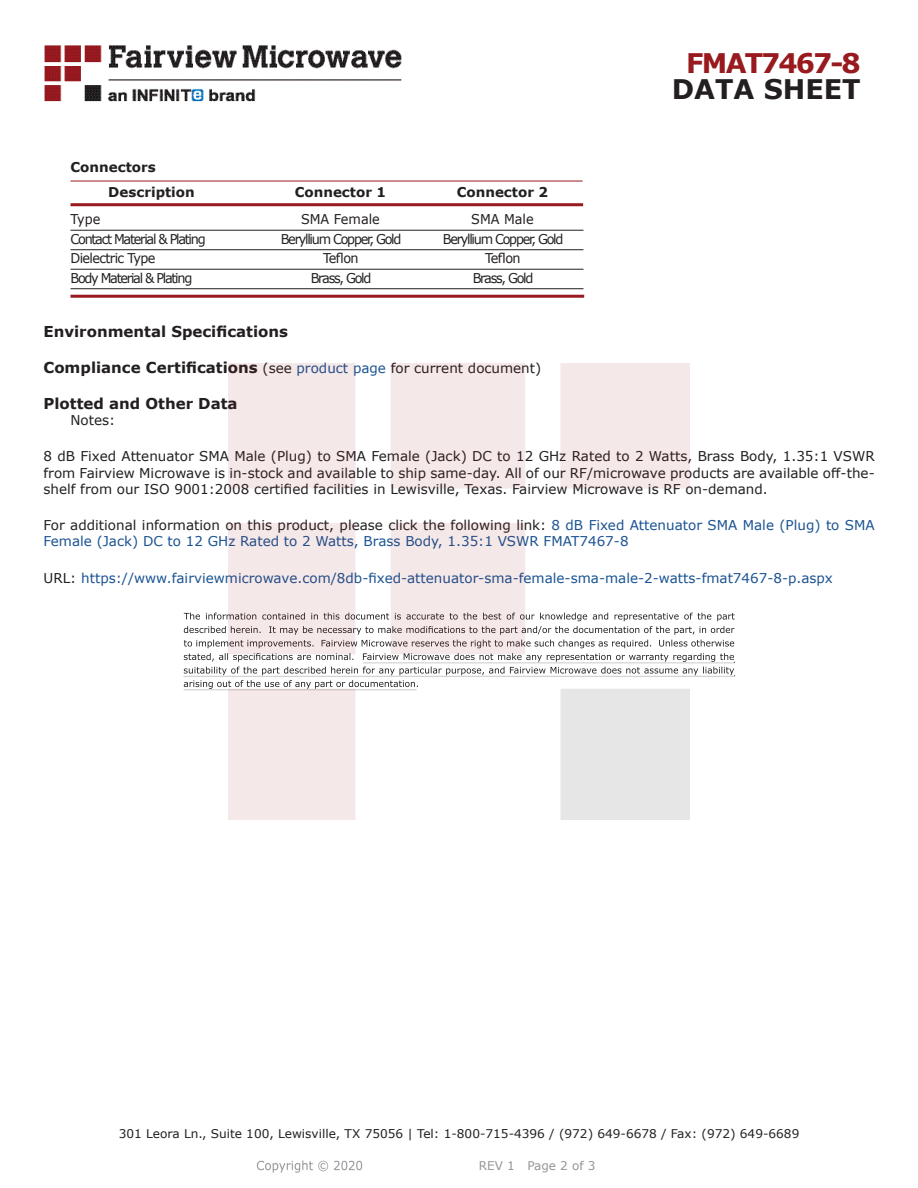
<style>
.page{position:relative;width:918px;height:1188px;background:#fff}
.page>*{position:absolute;margin:0;border:0;box-sizing:border-box;transform-origin:0 0}
.FM{font:700 27px "Verdana";letter-spacing:-.07em;color:#981a1e}
.t1{font:700 27px "Verdana";color:#231f20}
.Head1_for_Compliance{font:700 15px "Verdana";color:#231f20}
.Head1{font:700 15px "Verdana";color:#231f20}
.Web_Description_Para{font:13.5px/16.2px "Verdana";color:#231f20;text-align:justify}
.Web_Description_Para-2{font:13.5px/16.2px "Verdana";color:#1a5392}
.Table_Body_Connector{font:13.5px "Verdana";letter-spacing:-.1em;color:#231f20;scale:.95 1}
.URL_para{font:13.5px "Verdana";color:#1a5392}
.Table_Header_Connect{font:700 13.5px "Verdana";color:#231f20}
.Table_Body_Connector-2{font:13.5px "Verdana";letter-spacing:-.05em;color:#231f20;scale:.95 1}
.Head3{font:700 13.5px "Verdana";color:#231f20}
.Table_Body_Connector-3{font:13.5px "Verdana";color:#231f20;scale:.95 1}
.Specs_Para{font:13.5px "Verdana";color:#231f20}
.t2{font:12px "Verdana";color:#231f20}
.REV_Info{font:12px "Verdana";color:#939598}
.s1{font-weight:400;font-size:13.5px}
.s2{font-weight:400;font-size:13.5px;color:#1a5392}
.s3{color:#231f20}
</style>
<div class="page">
<hr style="left:70px;top:181px;width:513px;height:1px;background:#981a1e">
<hr style="left:70px;top:203px;width:513px;height:3px;background:#981a1e">
<hr style="left:70px;top:230px;width:514px;height:1px;background:#231f20">
<hr style="left:70px;top:249px;width:514px;height:1px;background:#231f20">
<hr style="left:70px;top:269px;width:514px;height:1px;background:#231f20">
<hr style="left:70px;top:288px;width:514px;height:1px;background:#231f20">
<hr style="left:70px;top:295px;width:514px;height:3px;background:#981a1e">
<svg style="left:184px;top:613px;width:551px;height:76px"></svg>
<hr style="left:363px;top:662px;width:372px;height:1px;background:#231f20">
<hr style="left:183px;top:676px;width:551px;height:1px;background:#231f20">
<hr style="left:184px;top:689px;width:233px;height:1px;background:#231f20">
<img style="left:257px;top:1160px;width:106px;height:13px">
<img style="left:228px;top:364px;width:462px;height:456px">
<img style="left:44px;top:45px;width:358px;height:57px">
<p class="FM" style="left:686px;top:44px;width:176px">FMAT7467-8</p>
<p class="t1" style="left:672px;top:70px;width:191px">DATA SHEET</p>
<p class="Head3" style="left:70px;top:158px;width:87px">Connectors</p>
<p class="Table_Header_Connect" style="left:108px;top:183px;width:88px">Description</p>
<p class="Table_Header_Connect" style="left:295px;top:183px;width:93px">Connector 1</p>
<p class="Table_Header_Connect" style="left:457px;top:183px;width:93px">Connector 2</p>
<p class="Table_Body_Connector" style="left:70px;top:210px;width:33px">Type</p>
<p class="Table_Body_Connector-3" style="left:301px;top:210px;width:85px">SMA Female</p>
<p class="Table_Body_Connector" style="left:471px;top:210px;width:67px">SMA Male</p>
<p class="Table_Body_Connector" style="left:70px;top:230px;width:144px">Contact Material &amp; Plating</p>
<p class="Table_Body_Connector" style="left:281px;top:230px;width:128px">Beryllium Copper, Gold</p>
<p class="Table_Body_Connector" style="left:443px;top:230px;width:128px">Beryllium Copper, Gold</p>
<p class="Table_Body_Connector-2" style="left:70px;top:249px;width:91px">Dielectric Type</p>
<p class="Table_Body_Connector" style="left:323px;top:249px;width:39px">Teflon</p>
<p class="Table_Body_Connector" style="left:485px;top:249px;width:39px">Teflon</p>
<p class="Table_Body_Connector" style="left:70px;top:269px;width:130px">Body Material &amp; Plating</p>
<p class="Table_Body_Connector" style="left:311px;top:269px;width:65px">Brass, Gold</p>
<p class="Table_Body_Connector" style="left:473px;top:269px;width:65px">Brass, Gold</p>
<p class="Head1" style="left:44px;top:321px;width:246px">Environmental Specifications</p>
<p class="Head1_for_Compliance" style="left:44px;top:357px;width:499px">Compliance Certifications <span class="s1">(see</span> <span class="s2">product page</span> <span class="s1">for current document)</span></p>
<p class="Head1_for_Compliance" style="left:44px;top:393px;width:196px">Plotted and Other Data</p>
<p class="Specs_Para" style="left:70px;top:411px;width:46px">Notes:</p>
<p class="Web_Description_Para" style="left:44px;top:448px;width:833px">8 dB Fixed Attenuator SMA Male (Plug) to SMA Female (Jack) DC to 12 GHz Rated to 2 Watts, Brass Body, 1.35:1 VSWR from Fairview Microwave is in-stock and available to ship same-day. All of our RF/microwave products are available off-the&shy;shelf from our ISO 9001:2008 certified facilities in Lewisville, Texas. Fairview Microwave is RF on-demand.</p>
<p class="Web_Description_Para-2" style="left:44px;top:517px;width:833px"><span class="s3">For additional information on this product, please click the following link:</span> 8 dB Fixed Attenuator SMA Male (Plug) to SMA<br>Female (Jack) DC to 12 GHz Rated to 2 Watts, Brass Body, 1.35:1 VSWR FMAT7467-8</p>
<p class="URL_para" style="left:44px;top:569px;width:791px"><span class="s3">URL:</span> https://www.fairviewmicrowave.com/8db-fixed-attenuator-sma-female-sma-male-2-watts-fmat7467-8-p.aspx</p>
<p class="t2" style="left:119px;top:1125px;width:682px">301 Leora Ln., Suite 100, Lewisville, TX 75056 | Tel: 1-800-715-4396 / (972) 649-6678 / Fax: (972) 649-6689</p>
<p class="REV_Info" style="left:479px;top:1157px;width:118px">REV 1 Page 2 of 3</p>
</div>
